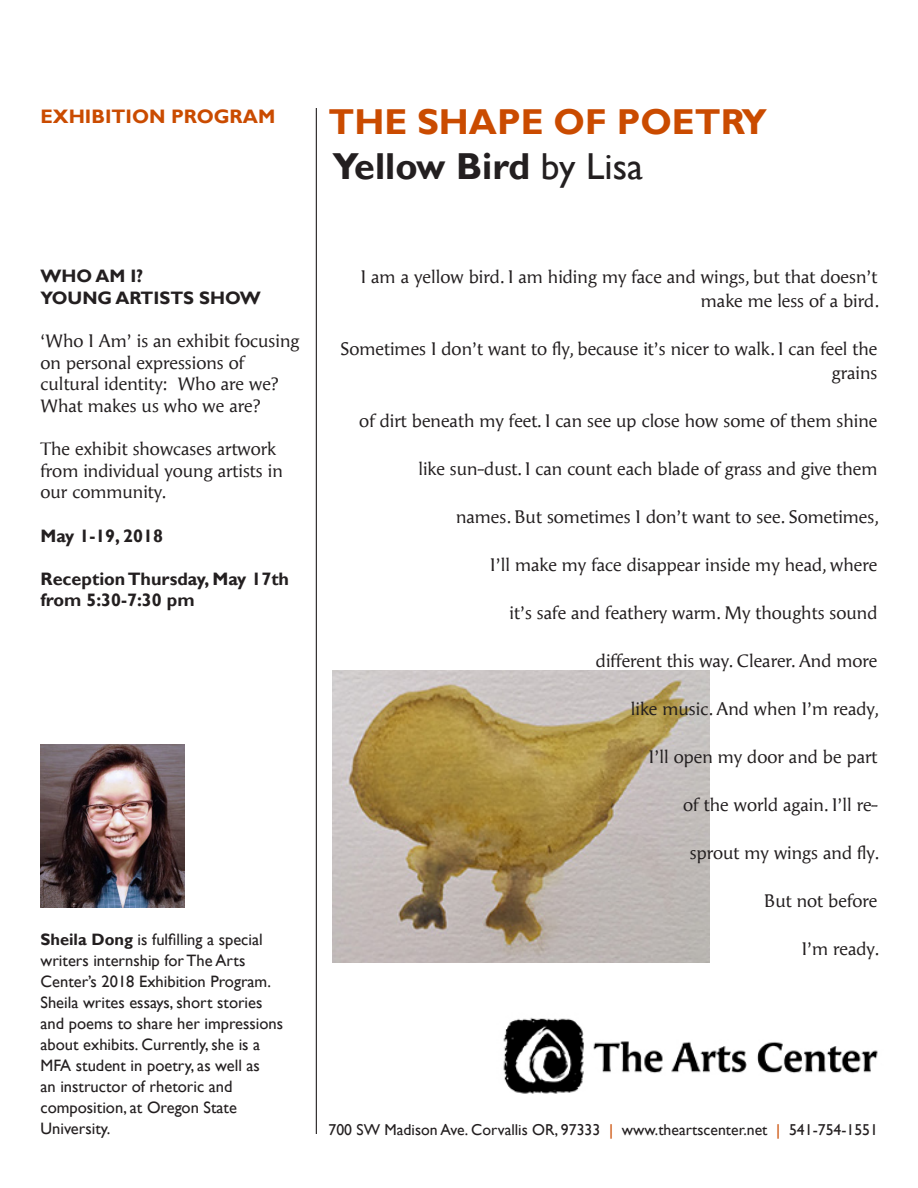
<style>
.page{position:relative;width:918px;height:1188px;background:#fff}
.page>*{position:absolute;margin:0;border:0;box-sizing:border-box;transform-origin:0 0}
.Poem_title{font:700 37.5px "Gill Sans";color:#231f20}
.t1{font:700 36px "Gill Sans";color:#ca4b00}
.t2{font:700 19.5px "Gill Sans";color:#ca4b00}
.Poem_text{font:18px/21.6px "Angie";color:#231f20}
.t3{font:700 18px/21.6px "Gill Sans";color:#231f20}
.t4{font:16.5px/21px "Gill Sans";color:#231f20}
.t5{font:15.75px "Gill Sans";color:#231f20}
.s1{font-weight:400}
.s2{font-weight:700}
.s3{color:#ca4b00}
</style>
<div class="page">
<img style="left:503px;top:1017px;width:375px;height:77px">
<hr style="left:316px;top:108px;width:1px;height:1026px;background:#231f20">
<img style="left:40px;top:744px;width:145px;height:163px">
<img style="left:333px;top:671px;width:377px;height:291px">
<p class="t2" style="left:40px;top:105px;width:236px">EXHIBITION PROGRAM</p>
<h2 class="t1" style="left:328px;top:101px;width:440px">THE SHAPE OF POETRY</h2>
<p class="Poem_title" style="left:333px;top:144px;width:312px">Yellow Bird <span class="s1">by Lisa</span></p>
<p class="t3" style="left:40px;top:266px;width:222px">WHO AM I?<br>YOUNG ARTISTS SHOW</p>
<p class="Poem_text" style="left:40px;top:331px;width:261px">‘Who I Am’ is an exhibit focusing on personal expressions of cultural identity: Who are we?<br>What makes us who we are?</p>
<p class="Poem_text" style="left:40px;top:439px;width:244px">The exhibit showcases artwork from individual young artists in our community.</p>
<p class="t3" style="left:40px;top:525px;width:124px">May 1-19, 2018</p>
<p class="t3" style="left:40px;top:568px;width:250px">Reception Thursday, May 17th from 5:30-7:30 pm</p>
<p class="t4" style="left:40px;top:930px;width:244px"><span class="s2">Sheila Dong</span> is fulfilling a special writers internship for The Arts<br>Center’s 2018 Exhibition Program.<br>Sheila writes essays, short stories and poems to share her impressions about exhibits. Currently, she is a<br>MFA student in poetry, as well as<br>an instructor of rhetoric and composition, at Oregon State<br>University.</p>
<p class="Poem_text" style="left:361px;top:266px;width:520px;line-height:24px;text-align:right">I am a yellow bird. I am hiding my face and wings, but that doesn’t make me less of a bird.</p>
<p class="Poem_text" style="left:341px;top:338px;width:538px;line-height:24px;text-align:right">Sometimes I don’t want to fly, because it’s nicer to walk. I can feel the grains</p>
<p class="Poem_text" style="left:359px;top:411px;width:520px">of dirt beneath my feet. I can see up close how some of them shine</p>
<p class="Poem_text" style="left:418px;top:459px;width:461px">like sun-dust. I can count each blade of grass and give them</p>
<p class="Poem_text" style="left:456px;top:507px;width:425px">names. But sometimes I don’t want to see. Sometimes,</p>
<p class="Poem_text" style="left:490px;top:555px;width:389px">I’ll make my face disappear inside my head, where</p>
<p class="Poem_text" style="left:510px;top:603px;width:369px">it’s safe and feathery warm. My thoughts sound</p>
<p class="Poem_text" style="left:596px;top:651px;width:283px">different this way. Clearer. And more</p>
<p class="Poem_text" style="left:631px;top:699px;width:250px">like music. And when I’m ready,</p>
<p class="Poem_text" style="left:649px;top:747px;width:230px">I’ll open my door and be part</p>
<p class="Poem_text" style="left:683px;top:795px;width:196px">of the world again. I’ll re-</p>
<p class="Poem_text" style="left:690px;top:843px;width:191px">sprout my wings and fly.</p>
<p class="Poem_text" style="left:764px;top:891px;width:115px">But not before</p>
<p class="Poem_text" style="left:802px;top:939px;width:79px">I’m ready.</p>
<p class="t5" style="left:328px;top:1120px;width:551px">700 SW Madison Ave. Corvallis OR, 97333 <span class="s3">|</span> www.theartscenter.net <span class="s3">|</span> 541-754-1551</p>
</div>
